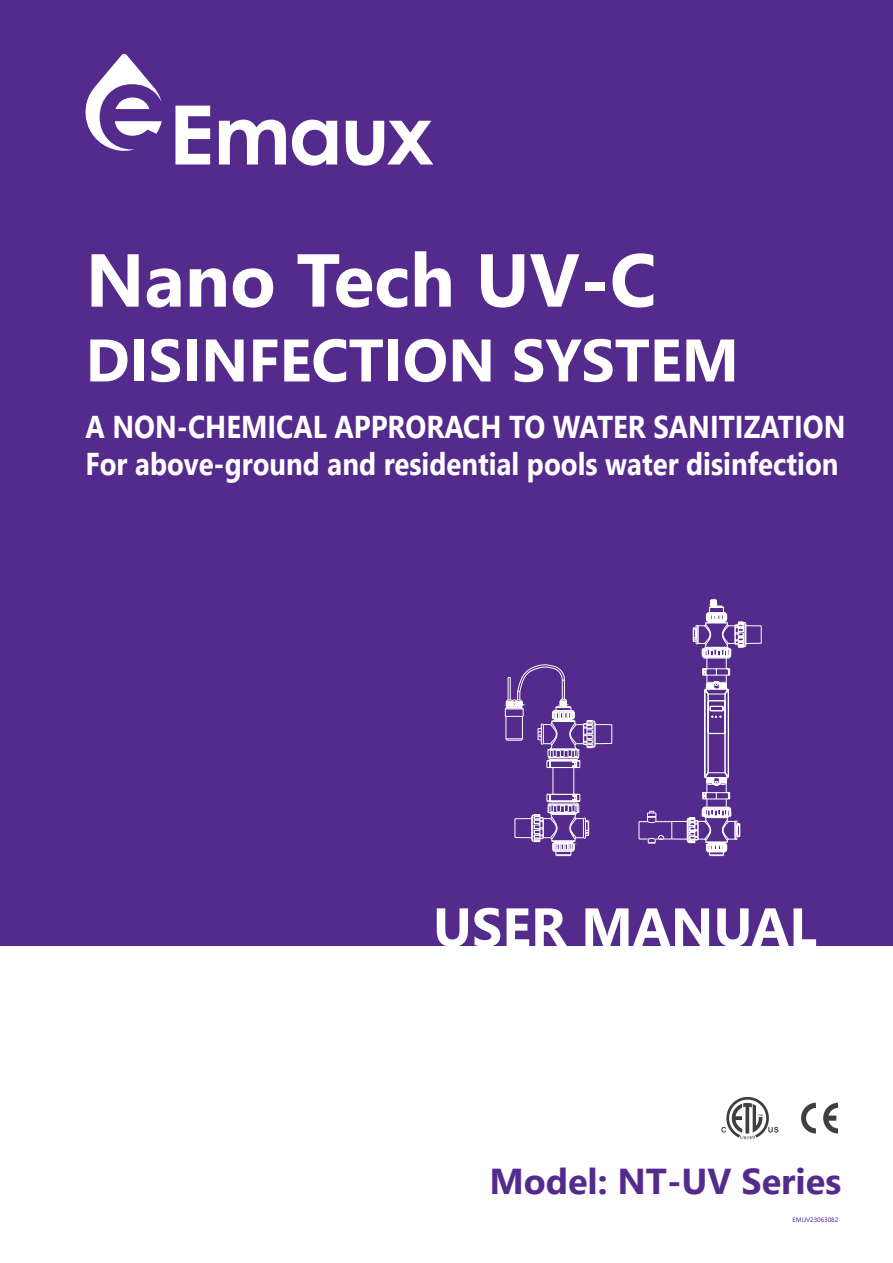
<style>
.page{position:relative;width:893px;height:1263px;background:#fff}
.page>*{position:absolute;margin:0;border:0;box-sizing:border-box;transform-origin:0 0}
.t1{font:700 74.85px "Segoe UI";color:#fff}
.t2{font:700 59.85px "Segoe UI";color:#fff}
.t3{font:700 54px "Segoe UI";color:#fff}
.t4{font:700 36px "Segoe UI";color:#542b8d}
.t5{font:700 31.5px/37.8px "Segoe UI";color:#fff;scale:.87 1}
.t6{font:6px "Microsoft Ya Hei";color:#542b8d}
</style>
<div class="page">
<div style="left:0;top:0;width:893px;height:945px;background:#542b8d"></div>
<svg style="left:175px;top:106px;width:258px;height:60px"></svg>
<svg style="left:85px;top:53px;width:77px;height:98px"></svg>
<svg style="left:721px;top:1097px;width:57px;height:42px"></svg>
<svg style="left:801px;top:1103px;width:37px;height:30px"></svg>
<svg style="left:639px;top:599px;width:123px;height:257px"></svg>
<svg style="left:504px;top:664px;width:109px;height:192px"></svg>
<h1 class="t1" style="left:86px;top:209px;width:572px">Nano Tech UV-C</h1>
<h2 class="t2" style="left:86px;top:304px;width:655px">DISINFECTION SYSTEM</h2>
<p class="t5" style="left:85px;top:405px;width:875px">A NON-CHEMICAL APPRORACH TO WATER SANITIZATION<br>For above-ground and residential pools water disinfection</p>
<h3 class="t3" style="left:433px;top:876px;width:385px">USER MANUAL</h3>
<p class="t4" style="left:489px;top:1147px;width:353px">Model: NT-UV Series</p>
<p class="t6" style="left:792px;top:1215px;width:47px">EMUV23063082</p>
</div>
